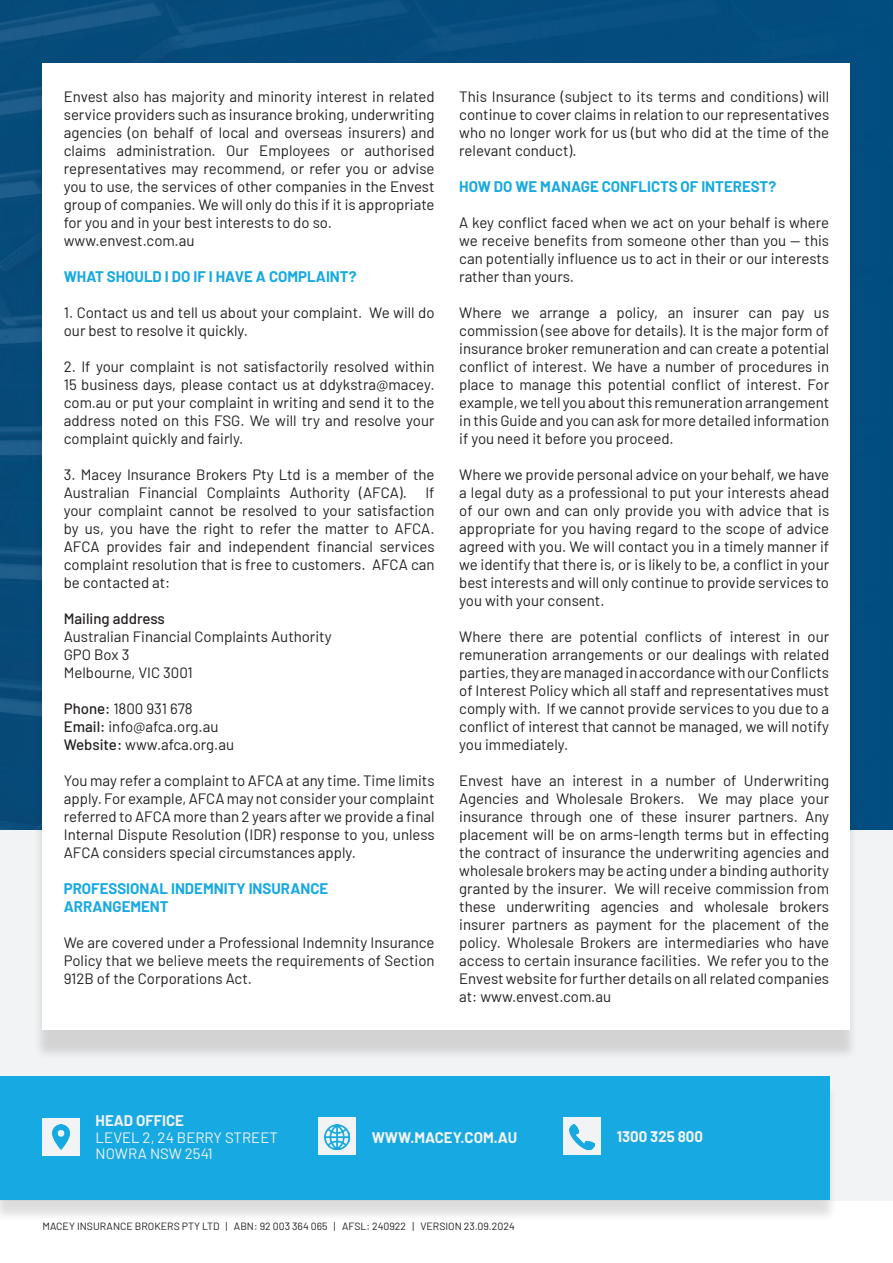
<style>
.page{position:relative;width:893px;height:1263px;background:#fff}
.page>*{position:absolute;margin:0;border:0;box-sizing:border-box;transform-origin:0 0}
.t1{font:15px/18px "Barlow";color:#231f20;text-align:justify}
.t2{font:700 15px/18px "Barlow";color:#17a9e1}
.t3{font:700 15px "Barlow";color:#f2f3f4}
.t4{font:15px/16.5px "Barlow";color:#f2f3f4}
.t5{font:500 15px "Barlow";color:#231f20}
.t6{font:10.5px "Barlow";color:#231f20}
.s1{font-weight:500}
</style>
<div class="page">
<div style="left:0;top:829px;width:893px;height:372px;background:#f2f3f4"></div>
<img style="left:0;top:0;width:893px;height:829px">
<div style="left:34px;top:77px;width:824px;height:983px;background:#231f20;opacity:.15"></div>
<div style="left:43px;top:64px;width:807px;height:966px;background:#fff"></div>
<div style="left:0;top:1082px;width:837px;height:140px;background:#231f20;opacity:.15"></div>
<div style="left:0;top:1076px;width:829px;height:123px;background:#17a9e1"></div>
<div style="left:43px;top:1118px;width:37px;height:37px;background:#f2f3f4"></div>
<img style="left:52px;top:1124px;width:18px;height:25px">
<div style="left:318px;top:1118px;width:38px;height:37px;background:#f2f3f4"></div>
<img style="left:324px;top:1124px;width:25px;height:25px">
<div style="left:563px;top:1118px;width:38px;height:37px;background:#f2f3f4"></div>
<img style="left:570px;top:1124px;width:25px;height:25px">
<p class="t1" style="left:64px;top:87px;width:372px;text-align:left">Envest also has majority and minority interest in related service providers such as insurance broking, underwriting agencies (on behalf of local and overseas insurers) and claims administration. Our Employees or authorised representatives may recommend, or refer you or advise you to use, the services of other companies in the Envest group of companies. We will only do this if it is appropriate for you and in your best interests to do so. www.envest.com.au</p>
<p class="t2" style="left:64px;top:267px;width:294px">WHAT SHOULD I DO IF I HAVE A COMPLAINT?</p>
<p class="t1" style="left:64px;top:303px;width:372px">1. Contact us and tell us about your complaint. We will do our best to resolve it quickly.</p>
<p class="t1" style="left:64px;top:357px;width:372px">2. If your complaint is not satisfactorily resolved within 15 business days, please contact us at ddykstra@macey. com.au or put your complaint in writing and send it to the address noted on this FSG. We will try and resolve your complaint quickly and fairly.</p>
<p class="t1" style="left:64px;top:465px;width:372px">3. Macey Insurance Brokers Pty Ltd is a member of the Australian Financial Complaints Authority (AFCA). If your complaint cannot be resolved to your satisfaction by us, you have the right to refer the matter to AFCA.<br>AFCA provides fair and independent financial services complaint resolution that is free to customers. AFCA can be contacted at:</p>
<p class="t5" style="left:64px;top:608px;width:103px">Mailing address</p>
<p class="t1" style="left:64px;top:627px;width:269px;text-align:left">Australian Financial Complaints Authority<br>GPO Box 3<br>Melbourne, VIC 3001</p>
<p class="t1" style="left:64px;top:699px;width:172px;text-align:left"><span class="s1">Phone:</span> 1800 931 678<br><span class="s1">Email:</span> info@afca.org.au<br><span class="s1">Website:</span> www.afca.org.au</p>
<p class="t1" style="left:64px;top:771px;width:372px">You may refer a complaint to AFCA at any time. Time limits apply. For example, AFCA may not consider your complaint referred to AFCA more than 2 years after we provide a final Internal Dispute Resolution (IDR) response to you, unless AFCA considers special circumstances apply.</p>
<p class="t2" style="left:64px;top:879px;width:266px">PROFESSIONAL INDEMNITY INSURANCE<br>ARRANGEMENT</p>
<p class="t1" style="left:64px;top:933px;width:372px">We are covered under a Professional Indemnity Insurance Policy that we believe meets the requirements of Section 912B of the Corporations Act.</p>
<p class="t1" style="left:459px;top:87px;width:371px">This Insurance (subject to its terms and conditions) will continue to cover claims in relation to our representatives who no longer work for us (but who did at the time of the relevant conduct).</p>
<p class="t2" style="left:459px;top:177px;width:318px">HOW DO WE MANAGE CONFLICTS OF INTEREST?</p>
<p class="t1" style="left:459px;top:213px;width:371px">A key conflict faced when we act on your behalf is where we receive benefits from someone other than you — this can potentially influence us to act in their or our interests rather than yours.</p>
<p class="t1" style="left:459px;top:303px;width:371px">Where we arrange a policy, an insurer can pay us commission (see above for details). It is the major form of insurance broker remuneration and can create a potential conflict of interest. We have a number of procedures in place to manage this potential conflict of interest. For example, we tell you about this remuneration arrangement in this Guide and you can ask for more detailed information if you need it before you proceed.</p>
<p class="t1" style="left:459px;top:465px;width:371px">Where we provide personal advice on your behalf, we have a legal duty as a professional to put your interests ahead of our own and can only provide you with advice that is appropriate for you having regard to the scope of advice agreed with you. We will contact you in a timely manner if we identify that there is, or is likely to be, a conflict in your best interests and will only continue to provide services to you with your consent.</p>
<p class="t1" style="left:459px;top:627px;width:371px">Where there are potential conflicts of interest in our remuneration arrangements or our dealings with related parties, they are managed in accordance with our Conflicts of Interest Policy which all staff and representatives must comply with. If we cannot provide services to you due to a conflict of interest that cannot be managed, we will notify you immediately.</p>
<p class="t1" style="left:459px;top:771px;width:371px">Envest have an interest in a number of Underwriting Agencies and Wholesale Brokers. We may place your insurance through one of these insurer partners. Any placement will be on arms-length terms but in effecting the contract of insurance the underwriting agencies and wholesale brokers may be acting under a binding authority granted by the insurer. We will receive commission from these underwriting agencies and wholesale brokers insurer partners as payment for the placement of the policy. Wholesale Brokers are intermediaries who have access to certain insurance facilities. We refer you to the Envest website for further details on all related companies at: www.envest.com.au</p>
<p class="t3" style="left:96px;top:1110px;width:90px">HEAD OFFICE</p>
<p class="t4" style="left:96px;top:1128px;width:184px">LEVEL 2, 24 BERRY STREET<br>NOWRA NSW 2541</p>
<p class="t3" style="left:372px;top:1126px;width:147px">WWW.MACEY.COM.AU</p>
<p class="t3" style="left:617px;top:1126px;width:88px">1300 325 800</p>
<p class="t6" style="left:43px;top:1218px;width:474px">MACEY INSURANCE BROKERS PTY LTD | ABN: 92 003 364 065 | AFSL: 240922 | VERSION 23.09.2024</p>
</div>
